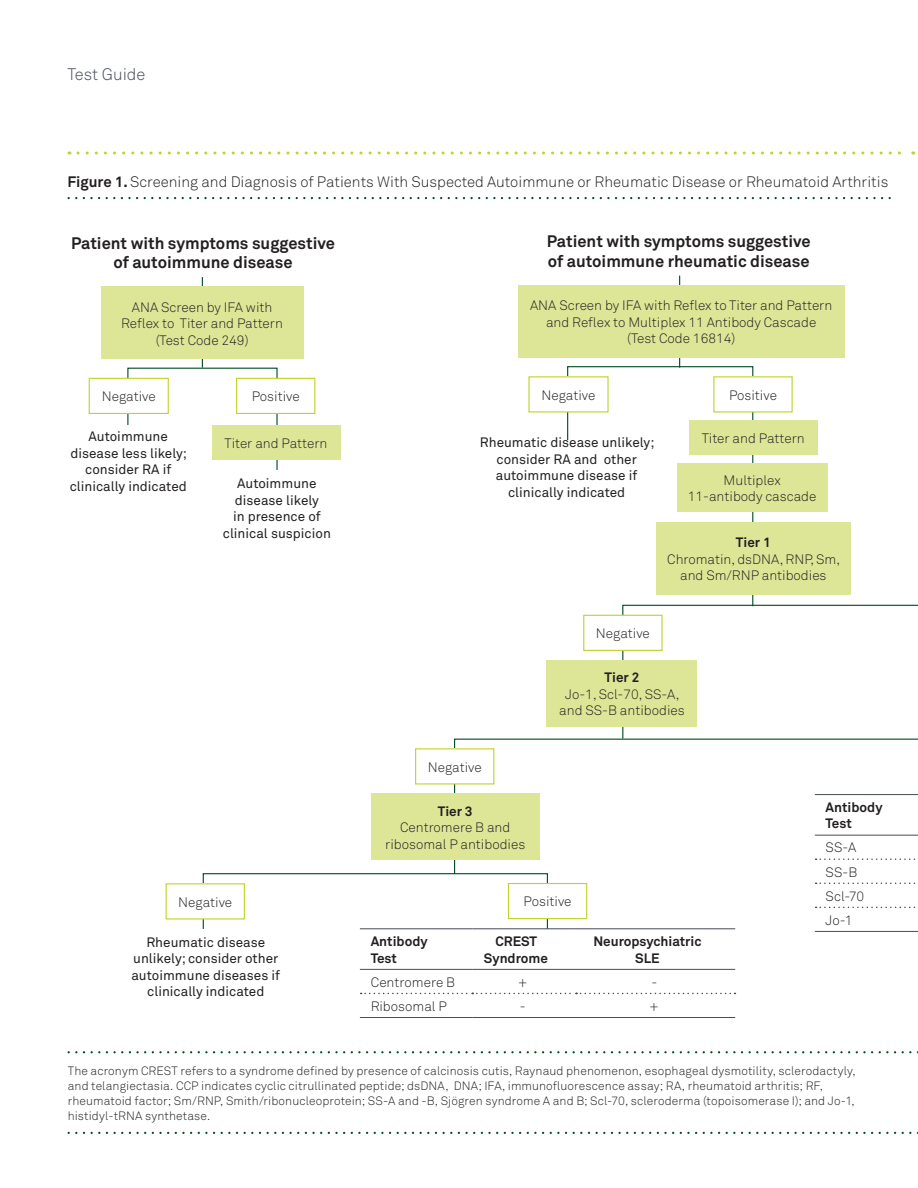
<style>
.page{position:relative;width:918px;height:1188px;background:#fff}
.page>*{position:absolute;margin:0;border:0;box-sizing:border-box;transform-origin:0 0}
.Patient_Description{font:700 16.5px/19.5px "Akkurat Std";color:#231f20;text-align:center}
.t1{font:300 16.5px "Akkurat Std";color:#464b54}
.Algorithm_Title{font:300 15px "Akkurat Std";color:#231f20}
.Test_and_Result_Copy{font:300 13.5px/16.5px "Akkurat Std";color:#231f20;text-align:center}
.Interpretation_Copy{font:13.5px/16.5px "Akkurat Std";color:#231f20;text-align:center}
.Table_Content{font:300 13.5px "Akkurat Std";color:#231f20}
.Algorithm_table_head{font:700 13.5px/16.5px "Akkurat Std";color:#231f20;text-align:center}
.Table_Header{font:700 13.5px/16.5px "Akkurat Std";color:#231f20}
.Legend_Copy{font:300 12px/15px "Akkurat Std";letter-spacing:.01em;color:#231f20}
.s1{font-weight:700}
</style>
<div class="page">
<svg style="left:78px;top:152px;width:836px;height:2px"></svg>
<svg style="left:69px;top:197px;width:821px;height:2px"></svg>
<svg style="left:69px;top:1051px;width:849px;height:2px"></svg>
<svg style="left:69px;top:1132px;width:849px;height:2px"></svg>
<hr style="left:202px;top:277px;width:1px;height:91px;background:#004c23">
<hr style="left:679px;top:276px;width:1px;height:92px;background:#004c23">
<svg style="left:127px;top:367px;width:151px;height:103px"></svg>
<svg style="left:567px;top:366px;width:187px;height:238px"></svg>
<div style="left:203px;top:873px;width:345px;height:57px;border:1px solid #004c23"></div>
<svg style="left:453px;top:738px;width:465px;height:137px"></svg>
<svg style="left:622px;top:604px;width:296px;height:136px"></svg>
<div style="left:101px;top:287px;width:202px;height:72px;background:#dde697"></div>
<div style="left:518px;top:285px;width:327px;height:72px;background:#dde697"></div>
<div style="left:212px;top:425px;width:128px;height:34px;background:#dde697"></div>
<div style="left:689px;top:421px;width:129px;height:34px;background:#dde697"></div>
<div style="left:547px;top:660px;width:150px;height:67px;background:#dde697"></div>
<div style="left:371px;top:794px;width:168px;height:66px;background:#dde697"></div>
<div style="left:677px;top:463px;width:150px;height:49px;background:#dde697"></div>
<div style="left:656px;top:522px;width:194px;height:73px;background:#dde697"></div>
<div style="left:89px;top:378px;width:79px;height:35px;background:#fff"></div>
<div style="left:89px;top:378px;width:80px;height:36px;border:1px solid #c0d32b"></div>
<div style="left:529px;top:377px;width:79px;height:35px;background:#fff"></div>
<div style="left:237px;top:378px;width:78px;height:35px;background:#fff"></div>
<div style="left:236px;top:378px;width:79px;height:36px;border:1px solid #c0d32b"></div>
<div style="left:714px;top:377px;width:78px;height:35px;background:#fff"></div>
<div style="left:584px;top:615px;width:78px;height:35px;background:#fff"></div>
<div style="left:583px;top:615px;width:80px;height:36px;border:1px solid #c0d32b"></div>
<div style="left:416px;top:749px;width:78px;height:35px;background:#fff"></div>
<div style="left:415px;top:748px;width:79px;height:36px;border:1px solid #c0d32b"></div>
<div style="left:166px;top:884px;width:78px;height:35px;background:#fff"></div>
<div style="left:508px;top:884px;width:79px;height:35px;background:#fff"></div>
<div style="left:508px;top:883px;width:79px;height:36px;border:1px solid #c0d32b"></div>
<hr style="left:815px;top:931px;width:103px;height:1px;background:#464b54">
<hr style="left:815px;top:794px;width:103px;height:1px;background:#464b54">
<hr style="left:815px;top:835px;width:103px;height:1px;background:#464b54">
<svg style="left:816px;top:858px;width:102px;height:2px"></svg>
<svg style="left:816px;top:883px;width:100px;height:1px"></svg>
<svg style="left:816px;top:907px;width:100px;height:1px"></svg>
<hr style="left:360px;top:1017px;width:112px;height:1px;background:#464b54">
<hr style="left:472px;top:1017px;width:104px;height:1px;background:#464b54">
<hr style="left:576px;top:1017px;width:159px;height:1px;background:#464b54">
<hr style="left:360px;top:928px;width:112px;height:1px;background:#464b54">
<hr style="left:472px;top:928px;width:104px;height:1px;background:#464b54">
<hr style="left:576px;top:928px;width:159px;height:1px;background:#464b54">
<hr style="left:360px;top:969px;width:112px;height:1px;background:#464b54">
<hr style="left:472px;top:969px;width:104px;height:1px;background:#464b54">
<hr style="left:576px;top:969px;width:159px;height:1px;background:#464b54">
<svg style="left:361px;top:993px;width:374px;height:1px"></svg>
<p class="t1" style="left:68px;top:65px;width:80px">Test Guide</p>
<p class="Algorithm_Title" style="left:68px;top:173px;width:822px"><span class="s1">Figure 1.</span> Screening and Diagnosis of Patients With Suspected Autoimmune or Rheumatic Disease or Rheumatoid Arthritis</p>
<p class="Patient_Description" style="left:71px;top:233px;width:265px">Patient with symptoms suggestive of autoimmune disease</p>
<p class="Patient_Description" style="left:547px;top:232px;width:265px;text-align:left">Patient with symptoms suggestive of autoimmune rheumatic disease</p>
<p class="Test_and_Result_Copy" style="left:121px;top:299px;width:163px">ANA Screen by IFA with<br>Reflex to Titer and Pattern (Test Code 249)</p>
<p class="Test_and_Result_Copy" style="left:530px;top:297px;width:304px">ANA Screen by IFA with Reflex to Titer and Pattern and Reflex to Multiplex 11 Antibody Cascade (Test Code 16814)</p>
<p class="Test_and_Result_Copy" style="left:102px;top:388px;width:55px">Negative</p>
<p class="Test_and_Result_Copy" style="left:252px;top:388px;width:49px">Positive</p>
<p class="Test_and_Result_Copy" style="left:542px;top:387px;width:55px">Negative</p>
<p class="Test_and_Result_Copy" style="left:729px;top:387px;width:49px">Positive</p>
<p class="Interpretation_Copy" style="left:70px;top:428px;width:119px">Autoimmune disease less likely; consider RA if clinically indicated</p>
<p class="Interpretation_Copy" style="left:480px;top:434px;width:176px">Rheumatic disease unlikely; consider RA and other autoimmune disease if clinically indicated</p>
<p class="Test_and_Result_Copy" style="left:224px;top:435px;width:105px">Titer and Pattern</p>
<p class="Test_and_Result_Copy" style="left:702px;top:430px;width:105px">Titer and Pattern</p>
<p class="Test_and_Result_Copy" style="left:688px;top:472px;width:130px">Multiplex<br>11-antibody cascade</p>
<p class="Test_and_Result_Copy" style="left:667px;top:534px;width:174px"><span class="s1">Tier 1<br></span>Chromatin, dsDNA, RNP, Sm, and Sm/RNP antibodies</p>
<p class="Interpretation_Copy" style="left:237px;top:476px;width:81px">Autoimmune</p>
<p class="Interpretation_Copy" style="left:223px;top:492px;width:110px">disease likely<br>in presence of clinical suspicion</p>
<p class="Test_and_Result_Copy" style="left:596px;top:625px;width:55px">Negative</p>
<p class="Test_and_Result_Copy" style="left:428px;top:759px;width:55px">Negative</p>
<p class="Test_and_Result_Copy" style="left:385px;top:803px;width:142px"><span class="s1">Tier 3<br></span>Centromere B and ribosomal P antibodies</p>
<p class="Test_and_Result_Copy" style="left:559px;top:669px;width:127px"><span class="s1">Tier 2<br></span>Jo-1, Scl-70, SS-A, and SS-B antibodies</p>
<p class="Test_and_Result_Copy" style="left:178px;top:894px;width:55px">Negative</p>
<p class="Test_and_Result_Copy" style="left:524px;top:893px;width:49px">Positive</p>
<p class="Interpretation_Copy" style="left:132px;top:934px;width:150px">Rheumatic disease unlikely; consider other autoimmune diseases if clinically indicated</p>
<p class="Table_Header" style="left:371px;top:933px;width:58px">Antibody<br>Test</p>
<p class="Algorithm_table_head" style="left:484px;top:933px;width:66px">CREST<br>Syndrome</p>
<p class="Algorithm_table_head" style="left:593px;top:933px;width:110px">Neuropsychiatric<br>SLE</p>
<p class="Table_Content" style="left:371px;top:974px;width:86px">Centromere B</p>
<p class="Table_Content" style="left:518px;top:974px;width:11px">+</p>
<p class="Table_Content" style="left:651px;top:974px;width:7px">-</p>
<p class="Table_Content" style="left:371px;top:998px;width:78px">Ribosomal P</p>
<p class="Table_Content" style="left:520px;top:998px;width:7px">-</p>
<p class="Table_Content" style="left:650px;top:998px;width:11px">+</p>
<p class="Table_Header" style="left:826px;top:799px;width:58px">Antibody<br>Test</p>
<p class="Table_Content" style="left:826px;top:840px;width:32px">SS-A</p>
<p class="Table_Content" style="left:826px;top:864px;width:33px">SS-B</p>
<p class="Table_Content" style="left:826px;top:888px;width:40px">Scl-70</p>
<p class="Table_Content" style="left:826px;top:912px;width:28px">Jo-1</p>
<p class="Legend_Copy" style="left:68px;top:1063px;width:789px">The acronym CREST refers to a syndrome defined by presence of calcinosis cutis, Raynaud phenomenon, esophageal dysmotility, sclerodactyly, and telangiectasia. CCP indicates cyclic citrullinated peptide; dsDNA, DNA; IFA, immunofluorescence assay; RA, rheumatoid arthritis; RF, rheumatoid factor; Sm/RNP, Smith/ribonucleoprotein; SS-A and -B, Sjögren syndrome A and B; Scl-70, scleroderma (topoisomerase I); and Jo-1, histidyl-tRNA synthetase.</p>
</div>
